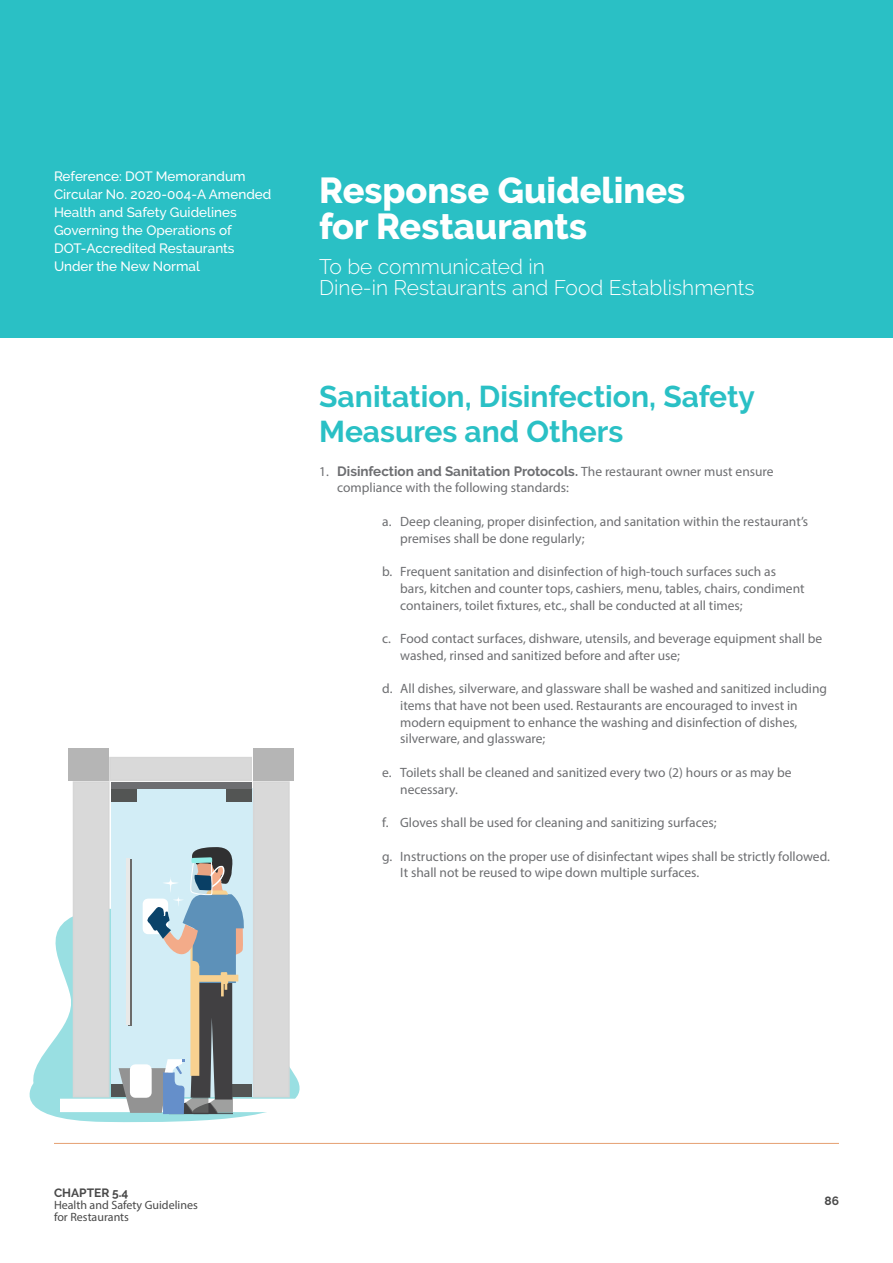
<style>
.page{position:relative;width:893px;height:1263px;background:#fff}
.page>*{position:absolute;margin:0;border:0;box-sizing:border-box;transform-origin:0 0}
.t1{font:800 36px/36px "Raleway";color:#fff}
.t2{font:700 30px/34.8px "Raleway";color:#2ac0c5}
.t3{font:300 21px/21px "Raleway";color:#fff}
.t4{font:13.5px/16.8px "Myriad Pro";color:#6d6e71}
.t5{font:500 13.5px/18px "Raleway";color:#fff}
.t6{font:700 13.5px "Raleway";color:#6d6e71}
.t7{font:12px/12px "Myriad Pro";color:#494949}
.t8{font:700 12px "Raleway";color:#494949}
.s1{font-family:"Myriad Pro";font-weight:400}
</style>
<div class="page">
<div style="left:0;top:0;width:893px;height:337px;background:#2ac0c5"></div>
<hr style="left:54px;top:1143px;width:785px;height:1px;background:#e5a071">
<svg style="left:29px;top:898px;width:271px;height:225px"></svg>
<div style="left:60px;top:1099px;width:240px;height:13px;background:#fff"></div>
<div style="left:111px;top:788px;width:141px;height:309px;background:#d2edf6"></div>
<div style="left:111px;top:782px;width:141px;height:6px;background:#6d6e71"></div>
<div style="left:112px;top:789px;width:25px;height:13px;background:#535554"></div>
<div style="left:112px;top:1084px;width:25px;height:12px;background:#535554"></div>
<div style="left:226px;top:789px;width:25px;height:13px;background:#535554"></div>
<div style="left:226px;top:1084px;width:25px;height:12px;background:#535554"></div>
<div style="left:73px;top:781px;width:37px;height:316px;background:#d9d9d9;border:2px solid #d6d6d6"></div>
<div style="left:69px;top:748px;width:40px;height:32px;background:#b5b5b5"></div>
<div style="left:253px;top:748px;width:40px;height:32px;background:#b5b5b5"></div>
<div style="left:109px;top:757px;width:143px;height:24px;background:#d9d9d9"></div>
<div style="left:253px;top:781px;width:37px;height:316px;background:#d9d9d9"></div>
<svg style="left:119px;top:847px;width:126px;height:267px"></svg>
<p class="t5" style="left:54px;top:168px;width:219px">Reference: DOT Memorandum<br>Circular No. 2020-004-A Amended<br>Health and Safety Guidelines<br>Governing the Operations of<br>DOT-Accredited Restaurants<br>Under the New Normal</p>
<h1 class="t1" style="left:319px;top:172px;width:367px">Response Guidelines for Restaurants</h1>
<h3 class="t3" style="left:319px;top:256px;width:437px">To be communicated in<br>Dine-in Restaurants and Food Establishments</h3>
<h2 class="t2" style="left:319px;top:379px;width:437px">Sanitation, Disinfection, Safety<br>Measures and Others</h2>
<p class="t6" style="left:319px;top:463px;width:456px"><span class="s1">1.</span> Disinfection and Sanitation Protocols. <span class="s1">The restaurant owner must ensure</span></p>
<p class="t4" style="left:337px;top:479px;width:233px">compliance with the following standards:</p>
<p class="t4" style="left:400px;top:513px;width:410px;text-indent:-18px">a. Deep cleaning, proper disinfection, and sanitation within the restaurant’s premises shall be done regularly;</p>
<p class="t4" style="left:400px;top:563px;width:406px;text-indent:-18px">b. Frequent sanitation and disinfection of high-touch surfaces such as bars, kitchen and counter tops, cashiers, menu, tables, chairs, condiment containers, toilet fixtures, etc., shall be conducted at all times;</p>
<p class="t4" style="left:400px;top:630px;width:423px;text-indent:-18px">c. Food contact surfaces, dishware, utensils, and beverage equipment shall be washed, rinsed and sanitized before and after use;</p>
<p class="t4" style="left:400px;top:680px;width:428px;text-indent:-18px">d. All dishes, silverware, and glassware shall be washed and sanitized including items that have not been used. Restaurants are encouraged to invest in modern equipment to enhance the washing and disinfection of dishes, silverware, and glassware;</p>
<p class="t4" style="left:400px;top:764px;width:393px;text-indent:-18px">e. Toilets shall be cleaned and sanitized every two (2) hours or as may be necessary.</p>
<p class="t4" style="left:382px;top:814px;width:336px">f. Gloves shall be used for cleaning and sanitizing surfaces;</p>
<p class="t4" style="left:400px;top:847px;width:431px;text-indent:-18px">g. Instructions on the proper use of disinfectant wipes shall be strictly followed.<br>It shall not be reused to wipe down multiple surfaces.</p>
<p class="t8" style="left:54px;top:1186px;width:76px">CHAPTER 5.4</p>
<p class="t7" style="left:54px;top:1199px;width:145px">Health and Safety Guidelines for Restaurants</p>
<p class="t8" style="left:824px;top:1194px;width:16px">86</p>
</div>
